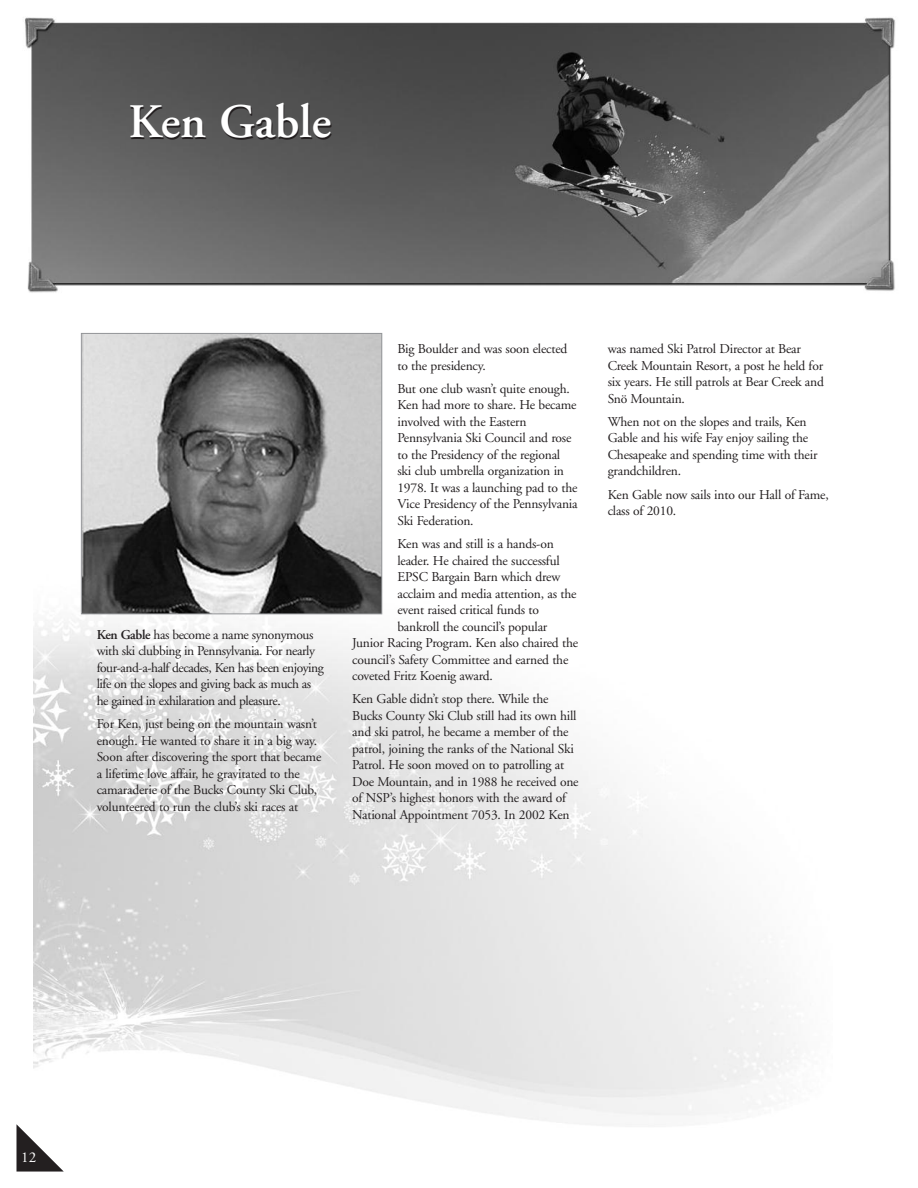
<style>
.page{position:relative;width:918px;height:1188px;background:#fff}
.page>*{position:absolute;margin:0;border:0;box-sizing:border-box;transform-origin:0 0}
.t1{font:600 48px "Adobe Garamond";color:#fff}
.t2{font:15px "Adobe Garamond";color:#fff}
.t3{font:13.5px/16.5px "Adobe Garamond";letter-spacing:-.015em;color:#231f20}
.t4{font:13.5px/16.5px "Adobe Garamond";letter-spacing:-.035em;color:#231f20}
.s1{font-weight:600}
</style>
<div class="page">
<img style="left:34px;top:546px;width:765px;height:579px">
<img style="left:24px;top:17px;width:872px;height:276px">
<svg style="left:16px;top:1124px;width:48px;height:48px"></svg>
<img style="left:83px;top:335px;width:297px;height:277px">
<div style="left:81px;top:333px;width:301px;height:281px;border:1px solid #939598"></div>
<h1 class="t1" style="left:128px;top:103px;width:205px">Ken Gable</h1>
<p class="t4" style="left:97px;top:628px;width:229px"><span class="s1">Ken Gable</span> has become a name synonymous with ski clubbing in Pennsylvania. For nearly four-and-a-half decades, Ken has been enjoying life on the slopes and giving back as much as he gained in exhilaration and pleasure.</p>
<p class="t3" style="left:97px;top:717px;width:226px">For Ken, just being on the mountain wasn’t enough. He wanted to share it in a big way.<br>Soon after discovering the sport that became a lifetime love affair, he gravitated to the camaraderie of the Bucks County Ski Club, volunteered to run the club’s ski races at</p>
<p class="t3" style="left:397px;top:342px;width:171px">Big Boulder and was soon elected to the presidency.</p>
<p class="t3" style="left:397px;top:381px;width:182px">But one club wasn’t quite enough.<br>Ken had more to share. He became involved with the Eastern<br>Pennsylvania Ski Council and rose to the Presidency of the regional<br>ski club umbrella organization in<br>1978. It was a launching pad to the<br>Vice Presidency of the Pennsylvania<br>Ski Federation.</p>
<p class="t3" style="left:397px;top:537px;width:158px">Ken was and still is a hands-on</p>
<p class="t3" style="left:397px;top:553px;width:164px">leader. He chaired the successful</p>
<p class="t3" style="left:397px;top:570px;width:164px">EPSC Bargain Barn which drew</p>
<p class="t3" style="left:397px;top:586px;width:181px">acclaim and media attention, as the</p>
<p class="t3" style="left:397px;top:603px;width:143px">event raised critical funds to</p>
<p class="t3" style="left:397px;top:619px;width:151px">bankroll the council’s popular</p>
<p class="t3" style="left:352px;top:636px;width:227px">Junior Racing Program. Ken also chaired the</p>
<p class="t3" style="left:352px;top:652px;width:218px">council’s Safety Committee and earned the</p>
<p class="t3" style="left:352px;top:669px;width:142px">coveted Fritz Koenig award.</p>
<p class="t3" style="left:352px;top:692px;width:228px">Ken Gable didn’t stop there. While the Bucks County Ski Club still had its own hill and ski patrol, he became a member of the patrol, joining the ranks of the National Ski Patrol. He soon moved on to patrolling at Doe Mountain, and in 1988 he received one of NSP’s highest honors with the award of National Appointment 7053. In 2002 Ken</p>
<p class="t3" style="left:608px;top:342px;width:218px">was named Ski Patrol Director at Bear Creek Mountain Resort, a post he held for six years. He still patrols at Bear Creek and Snö Mountain.</p>
<p class="t3" style="left:608px;top:414px;width:211px">When not on the slopes and trails, Ken Gable and his wife Fay enjoy sailing the Chesapeake and spending time with their grandchildren.</p>
<p class="t3" style="left:608px;top:487px;width:223px">Ken Gable now sails into our Hall of Fame, class of 2010.</p>
<p class="t2" style="left:21px;top:1152px;width:16px">12</p>
</div>
